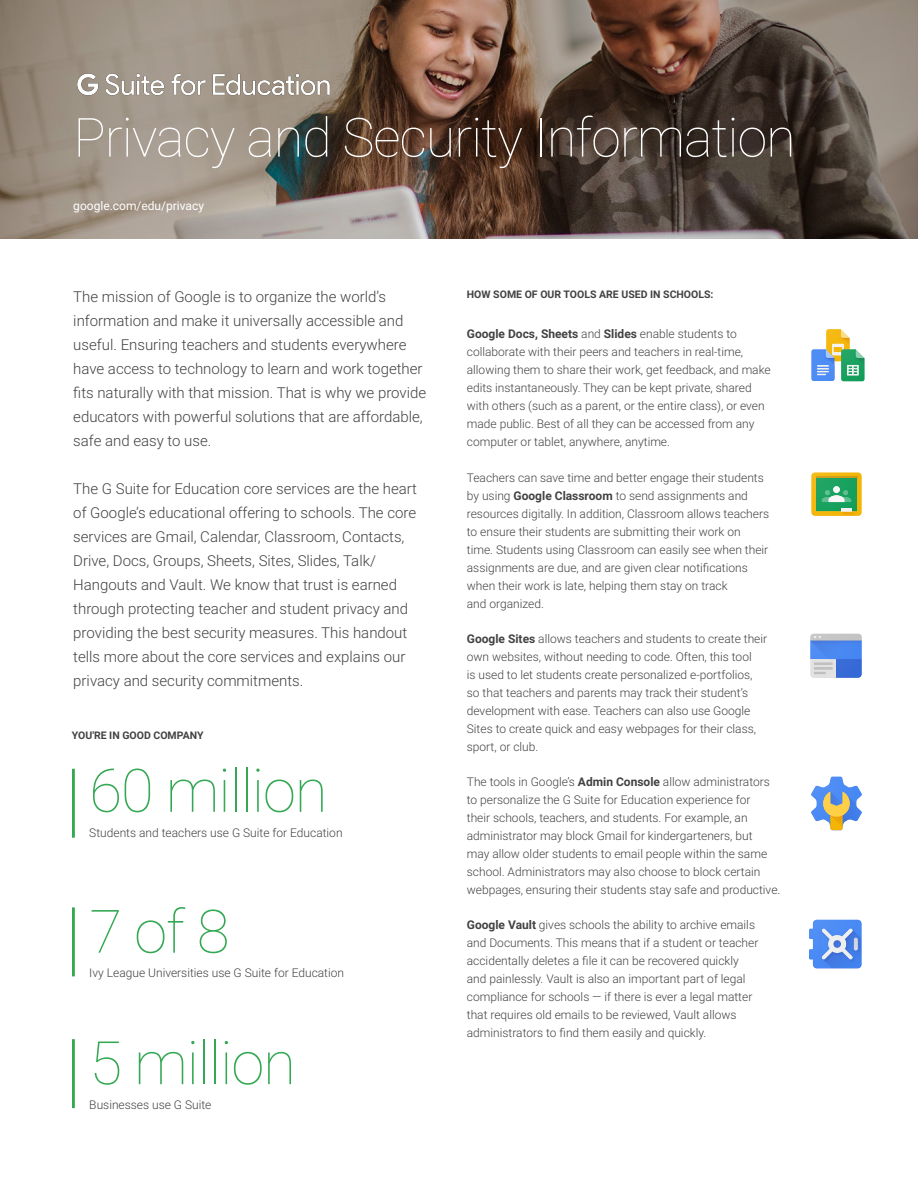
<style>
.page{position:relative;width:918px;height:1188px;background:#fff}
.page>*{position:absolute;margin:0;border:0;box-sizing:border-box;transform-origin:0 0}
.t1{font:100 60px "Roboto";letter-spacing:-.02em;color:#34a853}
.t2{font:100 54px "Roboto";letter-spacing:-.02em;color:#fff}
.t3{font:300 15px/24px "Roboto";color:#424242}
.t4{font:300 12px/18px "Roboto";color:#424242}
.t5{font:12px "Roboto";color:#fff}
.t6{font:700 10.5px "Roboto";color:#424242}
.s1{font-weight:700}
</style>
<div class="page">
<img style="left:1px;top:1px;width:916px;height:238px">
<svg style="left:811px;top:472px;width:51px;height:44px;background:#82b254"></svg>
<img style="left:811px;top:637px;width:51px;height:37px">
<img style="left:811px;top:634px;width:51px;height:3px">
<img style="left:811px;top:674px;width:51px;height:4px">
<img style="left:815px;top:645px;width:47px;height:14px">
<img style="left:814px;top:663px;width:19px;height:11px">
<svg style="left:811px;top:636px;width:10px;height:9px"></svg>
<img style="left:811px;top:641px;width:51px;height:1px">
<svg style="left:809px;top:920px;width:53px;height:45px;background:#6e9ced"></svg>
<img style="left:809px;top:937px;width:4px;height:22px">
<img style="left:813px;top:964px;width:49px;height:4px">
<svg style="left:811px;top:777px;width:51px;height:54px"></svg>
<svg style="left:811px;top:329px;width:53px;height:52px"></svg>
<hr style="left:72px;top:769px;width:3px;height:69px;background:#34a853">
<hr style="left:72px;top:907px;width:3px;height:69px;background:#34a853">
<hr style="left:72px;top:1039px;width:3px;height:69px;background:#34a853">
<img style="left:64px;top:63px;width:279px;height:52px">
<p class="t2" style="left:73px;top:100px;width:724px">Privacy and Security Information</p>
<p class="t5" style="left:73px;top:198px;width:132px">google.com/edu/privacy</p>
<p class="t3" style="left:73px;top:284px;width:354px">The mission of Google is to organize the world’s information and make it universally accessible and useful. Ensuring teachers and students everywhere have access to technology to learn and work together fits naturally with that mission. That is why we provide educators with powerful solutions that are affordable, safe and easy to use.</p>
<p class="t3" style="left:73px;top:476px;width:345px">The G Suite for Education core services are the heart of Google’s educational offering to schools. The core services are Gmail, Calendar, Classroom, Contacts, Drive, Docs, Groups, Sheets, Sites, Slides, Talk/ Hangouts and Vault. We know that trust is earned through protecting teacher and student privacy and providing the best security measures. This handout tells more about the core services and explains our privacy and security commitments.</p>
<p class="t6" style="left:72px;top:728px;width:133px">YOU'RE IN GOOD COMPANY</p>
<p class="t1" style="left:89px;top:748px;width:240px">60 million</p>
<p class="t4" style="left:89px;top:824px;width:255px">Students and teachers use G Suite for Education</p>
<p class="t1" style="left:89px;top:889px;width:142px">7 of 8</p>
<p class="t4" style="left:89px;top:964px;width:256px">Ivy League Universities use G Suite for Education</p>
<p class="t1" style="left:89px;top:1021px;width:208px">5 million</p>
<p class="t4" style="left:89px;top:1096px;width:124px">Businesses use G Suite</p>
<p class="t6" style="left:467px;top:287px;width:248px">HOW SOME OF OUR TOOLS ARE USED IN SCHOOLS:</p>
<p class="t4" style="left:467px;top:324px;width:305px"><span class="s1">Google Docs, Sheets</span> and <span class="s1">Slides</span> enable students to collaborate with their peers and teachers in real-time, allowing them to share their work, get feedback, and make edits instantaneously. They can be kept private, shared with others (such as a parent, or the entire class), or even made public. Best of all they can be accessed from any computer or tablet, anywhere, anytime.</p>
<p class="t4" style="left:467px;top:468px;width:304px">Teachers can save time and better engage their students by using <span class="s1">Google Classroom</span> to send assignments and resources digitally. In addition, Classroom allows teachers to ensure their students are submitting their work on time. Students using Classroom can easily see when their assignments are due, and are given clear notifications when their work is late, helping them stay on track</p>
<p class="t4" style="left:467px;top:594px;width:79px">and organized.</p>
<p class="t4" style="left:467px;top:629px;width:302px"><span class="s1">Google Sites</span> allows teachers and students to create their own websites, without needing to code. Often, this tool<br>is used to let students create personalized e-portfolios, so that teachers and parents may track their student’s development with ease. Teachers can also use Google Sites to create quick and easy webpages for their class, sport, or club.</p>
<p class="t4" style="left:467px;top:772px;width:315px">The tools in Google’s <span class="s1">Admin Console</span> allow administrators to personalize the G Suite for Education experience for<br>their schools, teachers, and students. For example, an administrator may block Gmail for kindergarteners, but<br>may allow older students to email people within the same school. Administrators may also choose to block certain webpages, ensuring their students stay safe and productive.</p>
<p class="t4" style="left:467px;top:915px;width:293px"><span class="s1">Google Vault</span> gives schools the ability to archive emails and Documents. This means that if a student or teacher accidentally deletes a file it can be recovered quickly and painlessly. Vault is also an important part of legal compliance for schools — if there is ever a legal matter that requires old emails to be reviewed, Vault allows administrators to find them easily and quickly.</p>
</div>
